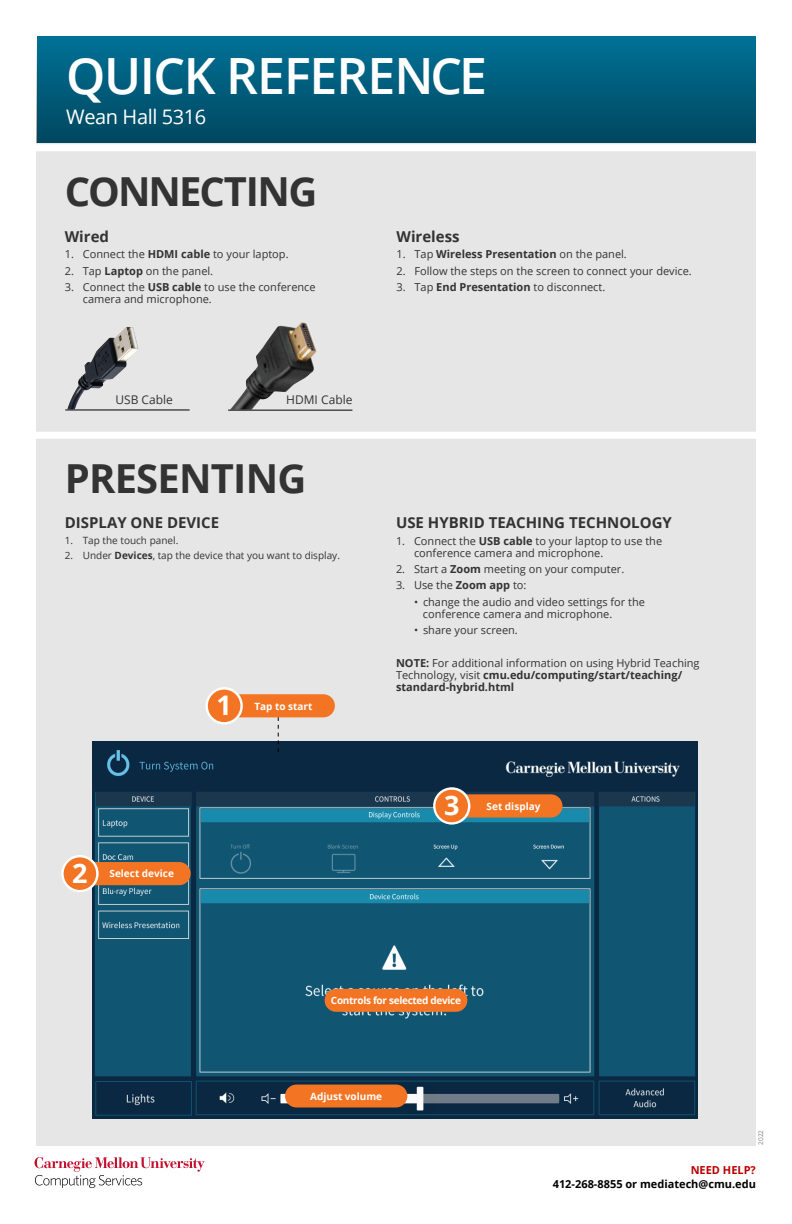
<style>
.page{position:relative;width:792px;height:1224px;background:#fff}
.page>*{position:absolute;margin:0;border:0;box-sizing:border-box;transform-origin:0 0}
.t1{font:600 50px "Open Sans";letter-spacing:-.025em;color:#fff}
.Options{font:700 40px "Open Sans";letter-spacing:-.05em;color:#333}
.Options-2{font:700 40px "Open Sans";letter-spacing:-.025em;color:#333}
.Numbers{font:700 26.9px "Open Sans";color:#fff}
.t2{font:20px "Open Sans";letter-spacing:-.02em;color:#fff}
.t3{font:700 15px "Open Sans";color:#333}
.t4{font:12px "Open Sans";color:#333}
.t5{font:11px/11.9px "Open Sans";color:#333}
.t6{font:700 11px "Open Sans";color:#333}
.t7{font:700 11px "Open Sans";color:#000}
.t8{font:700 11px "Open Sans";color:#b00}
.t9{font:10px "Open Sans";color:#333}
.t10{font:700 10px "Open Sans";color:#fff}
.t11{font:700 10px "Open Sans";letter-spacing:-.03em;color:#fff}
.t12{font:6.5px "Open Sans";color:#808080}
.s1{font-weight:700}
.s2{font-weight:400}
</style>
<div class="page">
<div style="left:36px;top:36px;width:720px;height:111px;background:linear-gradient(to bottom,#007197,#00455d)"></div>
<div style="left:37px;top:144px;width:719px;height:1002px;background:#e6e6e6"></div>
<div style="left:32px;top:144px;width:725px;height:7px;background:#fff"></div>
<div style="left:34px;top:432px;width:727px;height:7px;background:#fff"></div>
<svg style="left:34px;top:1157px;width:171px;height:31px"></svg>
<img style="left:230px;top:322px;width:87px;height:88px">
<hr style="left:228px;top:410px;width:124px;height:1px;background:#000">
<hr style="left:65px;top:409px;width:125px;height:1px;background:#000">
<img style="left:67px;top:327px;width:71px;height:82px">
<img style="left:92px;top:742px;width:605px;height:377px">
<svg style="left:213px;top:694px;width:122px;height:58px"></svg>
<svg style="left:206px;top:687px;width:37px;height:37px"></svg>
<div style="left:208px;top:690px;width:32px;height:32px;background:#f37524;border-radius:50%"></div>
<div style="left:95px;top:862px;width:96px;height:23px;background:#f37524"></div>
<svg style="left:61px;top:855px;width:38px;height:37px"></svg>
<div style="left:64px;top:857px;width:32px;height:33px;background:#f37524;border-radius:50%"></div>
<div style="left:285px;top:1085px;width:122px;height:22px;background:#f37524;border-radius:11px"></div>
<div style="left:325px;top:989px;width:142px;height:23px;background:#f37524;border-radius:11px"></div>
<svg style="left:466px;top:794px;width:96px;height:24px;background:#e6742a"></svg>
<svg style="left:433px;top:787px;width:37px;height:38px"></svg>
<div style="left:435px;top:790px;width:33px;height:32px;background:#f37524;border-radius:50%"></div>
<p class="t1" style="left:66px;top:42px;width:422px">QUICK REFERENCE</p>
<p class="t2" style="left:66px;top:103px;width:142px">Wean Hall 5316</p>
<p class="Options" style="left:65px;top:164px;width:254px">CONNECTING</p>
<p class="t3" style="left:65px;top:226px;width:46px">Wired</p>
<p class="t5" style="left:65px;top:248px;width:225px">1. Connect the <span class="s1">HDMI cable</span> to your laptop.</p>
<p class="t5" style="left:65px;top:264px;width:150px">2. Tap <span class="s1">Laptop</span> on the panel.</p>
<p class="t5" style="left:83px;top:281px;width:234px;text-indent:-18px">3. Connect the <span class="s1">USB cable</span> to use the conference camera and microphone.</p>
<p class="t4" style="left:115px;top:391px;width:59px">USB Cable</p>
<p class="t4" style="left:286px;top:392px;width:68px">HDMI Cable</p>
<p class="Options-2" style="left:65px;top:450px;width:243px">PRESENTING</p>
<p class="t3" style="left:65px;top:512px;width:156px">DISPLAY ONE DEVICE</p>
<p class="t9" style="left:65px;top:533px;width:115px">1. Tap the touch panel.</p>
<p class="t9" style="left:65px;top:549px;width:277px">2. Under <span class="s1">Devices</span>, tap the device that you want to display.</p>
<p class="Numbers" style="left:216px;top:686px;width:17px">1</p>
<p class="t10" style="left:254px;top:699px;width:60px">Tap to start</p>
<p class="Numbers" style="left:72px;top:854px;width:17px">2</p>
<p class="t10" style="left:109px;top:867px;width:66px">Select device</p>
<p class="t3" style="left:396px;top:226px;width:65px">Wireless</p>
<p class="t6" style="left:396px;top:246px;width:232px"><span class="s2">1. Tap</span> Wireless Presentation <span class="s2">on the panel.</span></p>
<p class="t5" style="left:396px;top:264px;width:297px">2. Follow the steps on the screen to connect your device.</p>
<p class="t5" style="left:396px;top:281px;width:210px">3. Tap <span class="s1">End Presentation</span> to disconnect.</p>
<p class="t3" style="left:396px;top:512px;width:277px">USE HYBRID TEACHING TECHNOLOGY</p>
<p class="t5" style="left:414px;top:535px;width:250px;text-indent:-18px">1. Connect the <span class="s1">USB cable</span> to your laptop to use the conference camera and microphone.</p>
<p class="t5" style="left:396px;top:563px;width:230px">2. Start a <span class="s1">Zoom</span> meeting on your computer.</p>
<p class="t5" style="left:396px;top:579px;width:132px">3. Use the <span class="s1">Zoom app</span> to:</p>
<p class="t5" style="left:423px;top:596px;width:224px;text-indent:-9px">• change the audio and video settings for the conference camera and microphone.</p>
<p class="t5" style="left:414px;top:624px;width:105px">• share your screen.</p>
<p class="t5" style="left:396px;top:657px;width:305px"><span class="s1">NOTE:</span> For additional information on using Hybrid Teaching<br>Technology, visit <span class="s1">cmu.edu/computing/start/teaching/ standard-hybrid.html</span></p>
<p class="Numbers" style="left:444px;top:786px;width:17px">3</p>
<p class="t10" style="left:487px;top:799px;width:55px">Set display</p>
<p class="t11" style="left:331px;top:993px;width:132px">Controls for selected device</p>
<p class="t10" style="left:310px;top:1089px;width:73px">Adjust volume</p>
<p class="t12" style="left:756px;top:1145px;width:16px;rotate:-90deg">2022</p>
<p class="t8" style="left:691px;top:1163px;width:67px">NEED HELP?</p>
<p class="t7" style="left:553px;top:1176px;width:205px">412-268-8855 or mediatech@cmu.edu</p>
</div>
